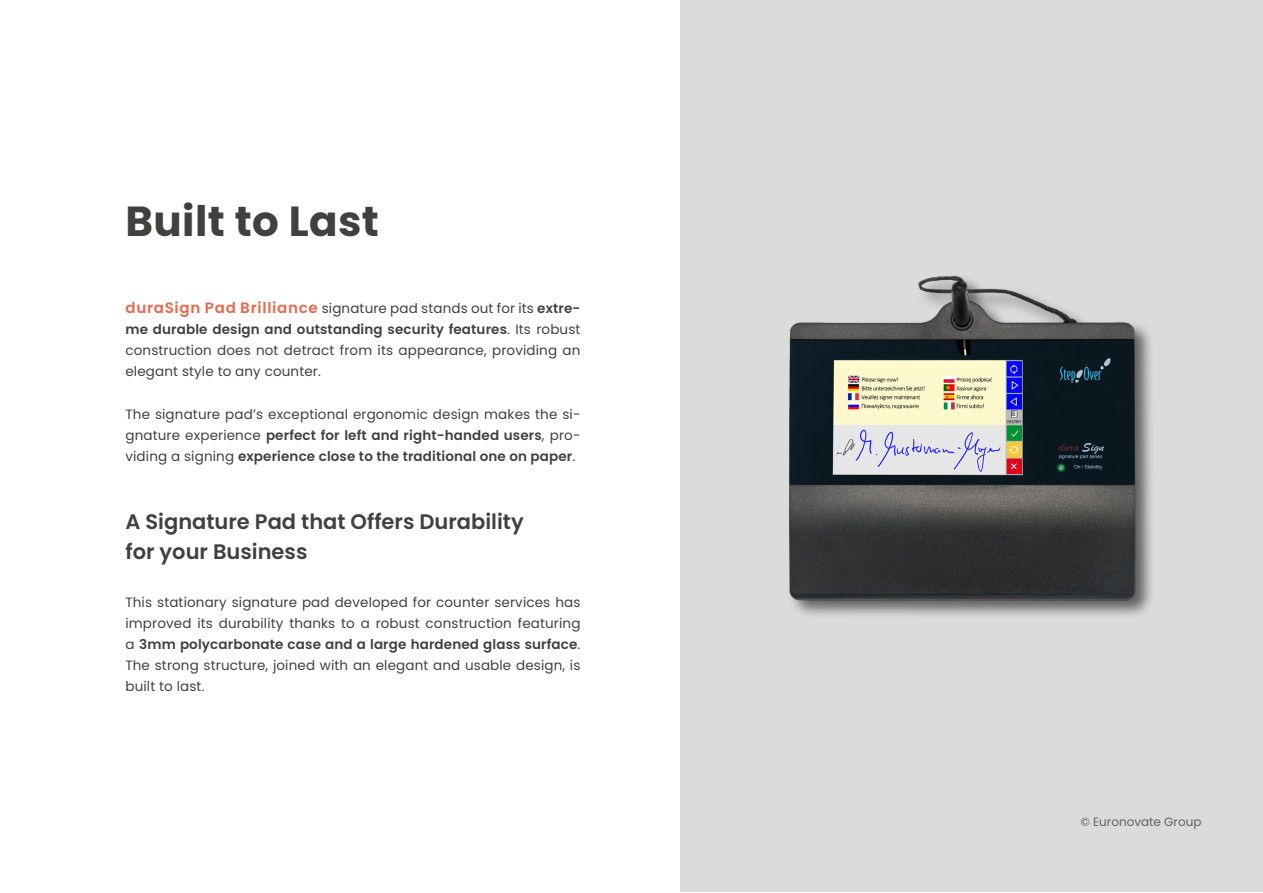
<style>
.page{position:relative;width:1263px;height:893px;background:#fff}
.page>*{position:absolute;margin:0;border:0;box-sizing:border-box;transform-origin:0 0}
.t1{font:700 42px "Poppins";letter-spacing:.01em;color:#3f413f}
.t2{font:600 21px/30px "Poppins";color:#3f413f}
.t3{font:13.5px/21px "Poppins";letter-spacing:.01em;color:#3f413f;text-align:justify}
.t4{font:12px "Poppins";color:#646363}
.s1{font-weight:600;font-size:15px;color:#e8694d}
.s2{font-weight:600}
</style>
<div class="page">
<div style="left:680px;top:0;width:583px;height:892px;background:#dbdbdb"></div>
<img style="left:789px;top:275px;width:363px;height:341px">
<h1 class="t1" style="left:125px;top:197px;width:255px">Built to Last</h1>
<p class="t3" style="left:125px;top:298px;width:456px"><span class="s1">duraSign Pad Brilliance</span> signature pad stands out for its <span class="s2">extre&shy;me durable design and outstanding security features</span>. Its robust construction does not detract from its appearance, providing an elegant style to any counter.</p>
<p class="t3" style="left:125px;top:403px;width:456px">The signature pad’s exceptional ergonomic design makes the si&shy;gnature experience <span class="s2">perfect for left and right-handed users</span>, pro&shy;viding a signing <span class="s2">experience close to the traditional one on paper</span>.</p>
<h2 class="t2" style="left:125px;top:506px;width:400px">A Signature Pad that Offers Durability for your Business</h2>
<p class="t3" style="left:125px;top:592px;width:456px">This stationary signature pad developed for counter services has improved its durability thanks to a robust construction featuring a <span class="s2">3mm polycarbonate case and a large hardened glass surface</span>.<br>The strong structure, joined with an elegant and usable design, is built to last.</p>
<p class="t4" style="left:1080px;top:815px;width:123px">© Euronovate Group</p>
</div>
